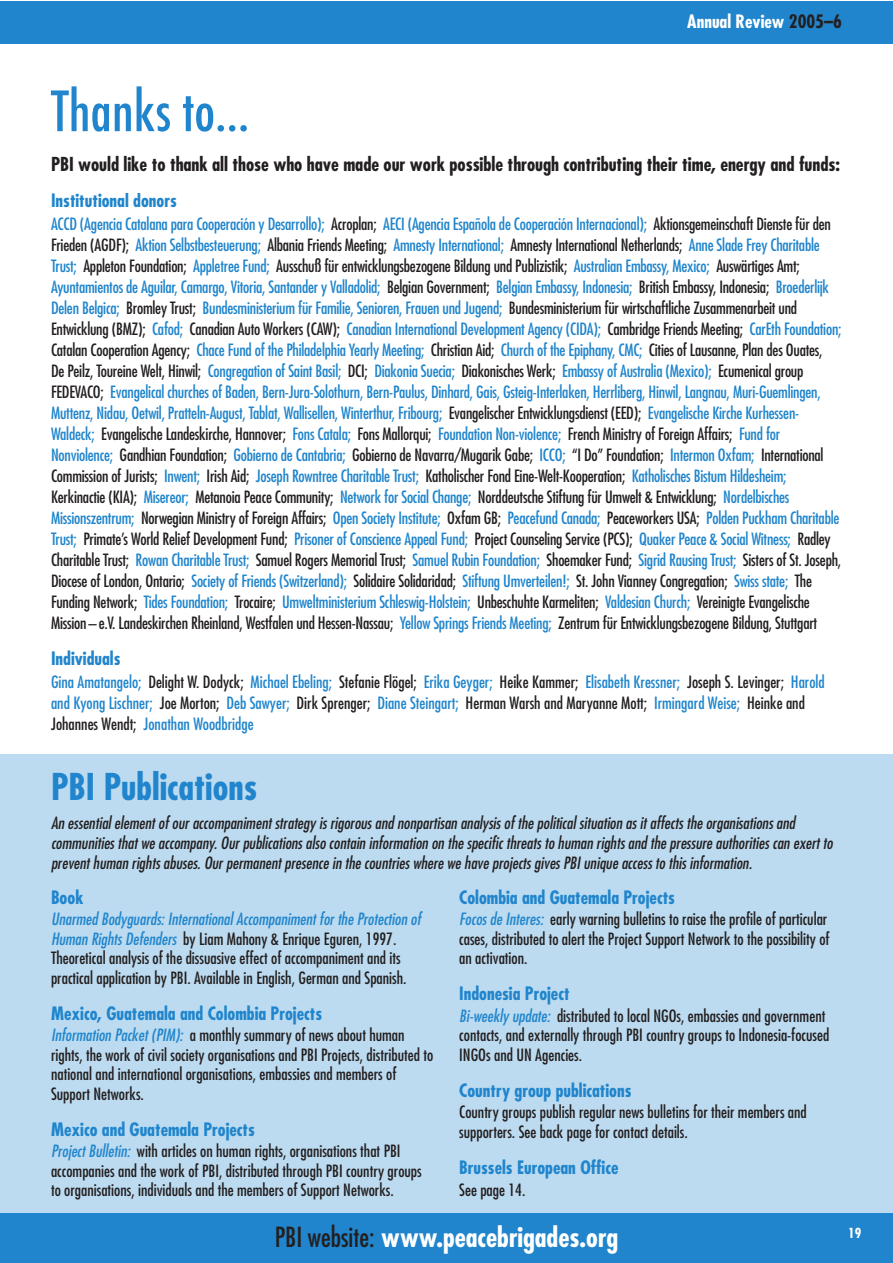
<style>
.page{position:relative;width:893px;height:1263px;background:#fff}
.page>*{position:absolute;margin:0;border:0;box-sizing:border-box;transform-origin:0 0}
.t1{font:500 condensed 54px "Futura";color:#2085cc}
.t2{font:700 condensed 36px "Futura";color:#2085cc}
.t3{font:700 condensed 27px "Futura";color:#fff}
.t4{font:700 condensed 18.75px "Futura";letter-spacing:-.005em;color:#231f20}
.t5{font:700 condensed 18px "Futura";color:#2085cc}
.t6{font:700 condensed 18px "Futura";color:#fff}
.t7{font:condensed 16.5px/21px "Futura";letter-spacing:-.015em;color:#2085cc}
.t8{font:condensed 16.5px/19.5px "Futura";color:#231f20}
.t9{font:italic condensed 16.5px/20.2px "Futura";color:#231f20}
.t10{font:700 condensed 13.5px "Futura";color:#fff}
.s1{color:#231f20}
.s2{font-style:italic;color:#2085cc}
.s3{font-weight:400;color:#231f20}
</style>
<div class="page">
<div style="left:0;top:1px;width:893px;height:43px;background:#2085cc"></div>
<div style="left:0;top:754px;width:893px;height:509px;background:#bcdbf0"></div>
<div style="left:0;top:1213px;width:893px;height:50px;background:#2085cc"></div>
<p class="t6" style="left:687px;top:13px;width:156px">Annual Review <span class="s1">2005–6</span></p>
<h1 class="t1" style="left:51px;top:86px;width:200px">Thanks to…</h1>
<p class="t4" style="left:51px;top:156px;width:790px">PBI would like to thank all those who have made our work possible through contributing their time, energy and funds:</p>
<p class="t5" style="left:51px;top:193px;width:127px">Institutional donors</p>
<p class="t7" style="left:51px;top:215px;width:792px">ACCD (Agencia Catalana para Cooperación y Desarrollo); <span class="s1">Acroplan;</span> AECI (Agencia Española de Cooperación Internacional); <span class="s1">Aktionsgemeinschaft Dienste für den Frieden (AGDF);</span> Aktion Selbstbesteuerung; <span class="s1">Albania Friends Meeting;</span> Amnesty International; <span class="s1">Amnesty International Netherlands;</span> Anne Slade Frey Charitable Trust; <span class="s1">Appleton Foundation;</span> Appletree Fund; <span class="s1">Ausschuß für entwicklungsbezogene Bildung und Publizistik;</span> Australian Embassy, Mexico; <span class="s1">Auswärtiges Amt; </span>Ayuntamientos de Aguilar, Camargo, Vitoria, Santander y Valladolid; <span class="s1">Belgian Government;</span> Belgian Embassy, Indonesia; <span class="s1">British Embassy, Indonesia;</span> Broederlijk Delen Belgica; <span class="s1">Bromley Trust;</span> Bundesministerium für Familie, Senioren, Frauen und Jugend; <span class="s1">Bundesministerium für wirtschaftliche Zusammenarbeit und Entwicklung (BMZ);</span> Cafod; <span class="s1">Canadian Auto Workers (CAW);</span> Canadian International Development Agency (CIDA); <span class="s1">Cambridge Friends Meeting;</span> CarEth Foundation; <span class="s1">Catalan Cooperation Agency;</span> Chace Fund of the Philadelphia Yearly Meeting; <span class="s1">Christian Aid;</span> Church of the Epiphany, CMC; <span class="s1">Cities of Lausanne, Plan des Ouates,<br>De Peilz, Toureine Welt, Hinwil;</span> Congregation of Saint Basil; <span class="s1">DCI;</span> Diakonia Suecia; <span class="s1">Diakonisches Werk;</span> Embassy of Australia (Mexico); <span class="s1">Ecumenical group FEDEVACO;</span> Evangelical churches of Baden, Bern-Jura-Solothurn, Bern-Paulus, Dinhard, Gais, Gsteig-Interlaken, Herrliberg, Hinwil, Langnau, Muri-Guemlingen, Muttenz, Nidau, Oetwil, Pratteln-August, Tablat, Wallisellen, Winterthur, Fribourg; <span class="s1">Evangelischer Entwicklungsdienst (EED);</span> Evangelische Kirche Kurhessen-Waldeck; <span class="s1">Evangelische Landeskirche, Hannover;</span> Fons Catala; <span class="s1">Fons Mallorqui;</span> Foundation Non-violence; <span class="s1">French Ministry of Foreign Affairs;</span> Fund for Nonviolence; <span class="s1">Gandhian Foundation;</span> Gobierno de Cantabria; <span class="s1">Gobierno de Navarra/Mugarik Gabe;</span> ICCO; <span class="s1">“I Do” Foundation;</span> Intermon Oxfam; <span class="s1">International Commission of Jurists;</span> Inwent; <span class="s1">Irish Aid;</span> Joseph Rowntree Charitable Trust; <span class="s1">Katholischer Fond Eine-Welt-Kooperation;</span> Katholisches Bistum Hildesheim; <span class="s1">Kerkinactie (KIA);</span> Misereor; <span class="s1">Metanoia Peace Community;</span> Network for Social Change; <span class="s1">Norddeutsche Stiftung für Umwelt &amp; Entwicklung;</span> Nordelbisches Missionszentrum; <span class="s1">Norwegian Ministry of Foreign Affairs;</span> Open Society Institute; <span class="s1">Oxfam GB;</span> Peacefund Canada; <span class="s1">Peaceworkers USA;</span> Polden Puckham Charitable Trust; <span class="s1">Primate’s World Relief Development Fund;</span> Prisoner of Conscience Appeal Fund; <span class="s1">Project Counseling Service (PCS);</span> Quaker Peace &amp; Social Witness; <span class="s1">Radley Charitable Trust;</span> Rowan Charitable Trust; <span class="s1">Samuel Rogers Memorial Trust;</span> Samuel Rubin Foundation; <span class="s1">Shoemaker Fund;</span> Sigrid Rausing Trust; <span class="s1">Sisters of St. Joseph, Diocese of London, Ontario;</span> Society of Friends (Switzerland); <span class="s1">Solidaire Solidaridad;</span> Stiftung Umverteilen!; <span class="s1">St. John Vianney Congregation;</span> Swiss state; <span class="s1">The Funding Network;</span> Tides Foundation; <span class="s1">Trocaire;</span> Umweltministerium Schleswig-Holstein; <span class="s1">Unbeschuhte Karmeliten;</span> Valdesian Church; <span class="s1">Vereinigte Evangelische Mission – e.V. Landeskirchen Rheinland, Westfalen und Hessen-Nassau;</span> Yellow Springs Friends Meeting; <span class="s1">Zentrum für Entwicklungsbezogene Bildung, Stuttgart</span></p>
<p class="t5" style="left:51px;top:651px;width:71px">Individuals</p>
<p class="t7" style="left:51px;top:673px;width:775px">Gina Amatangelo; <span class="s1">Delight W. Dodyck;</span> Michael Ebeling; <span class="s1">Stefanie Flögel;</span> Erika Geyger; <span class="s1">Heike Kammer;</span> Elisabeth Kressner; <span class="s1">Joseph S. Levinger;</span> Harold and Kyong Lischner; <span class="s1">Joe Morton;</span> Deb Sawyer; <span class="s1">Dirk Sprenger;</span> Diane Steingart; <span class="s1">Herman Warsh and Maryanne Mott;</span> Irmingard Weise; <span class="s1">Heinke and<br>Johannes Wendt;</span> Jonathan Woodbridge</p>
<h2 class="t2" style="left:51px;top:771px;width:208px">PBI Publications</h2>
<p class="t9" style="left:51px;top:814px;width:786px">An essentialelementof ouraccompanimentstrategy isrigorousand nonpartisan analysisof the politicalsituation asitaffectsthe organisationsand communitiesthatwe accompany.Ourpublicationsalso contain information on the specificthreatsto human rightsand the pressure authoritiescan exertto preventhuman rightsabuses.Ourpermanentpresence in the countrieswhere we have projectsgivesPBIunique accessto thisinformation.</p>
<p class="t5" style="left:51px;top:889px;width:34px">Book</p>
<p class="t8" style="left:51px;top:911px;width:371px"><span class="s2">Unarmed Bodyguards:InternationalAccompanimentforthe Protection of Human RightsDefenders</span> by Liam Mahony &amp; Enrique Eguren, 1997.<br>Theoretical analysis of the dissuasive effect of accompaniment and its practical application by PBI. Available in English, German and Spanish.</p>
<p class="t5" style="left:51px;top:1005px;width:273px">Mexico, Guatemala and Colombia Projects</p>
<p class="t8" style="left:51px;top:1027px;width:384px"><span class="s2">Information Packet(PIM):</span> a monthly summary of news about human rights, the work of civil society organisations and PBI Projects, distributed to national and international organisations, embassies and members of Support Networks.</p>
<p class="t5" style="left:51px;top:1121px;width:205px">Mexico and Guatemala Projects</p>
<p class="t8" style="left:51px;top:1143px;width:372px"><span class="s2">ProjectBulletin:</span> with articles on human rights, organisations that PBI accompanies and the work of PBI, distributed through PBI country groups to organisations, individuals and the members of Support Networks.</p>
<p class="t5" style="left:459px;top:889px;width:217px">Colombia and Guatemala Projects</p>
<p class="t8" style="left:459px;top:911px;width:372px"><span class="s2">Focosde Interes:</span> early warning bulletins to raise the profile of particular cases, distributed to alert the Project Support Network to the possibility of an activation.</p>
<p class="t5" style="left:459px;top:985px;width:112px">Indonesia Project</p>
<p class="t8" style="left:459px;top:1007px;width:372px"><span class="s2">Bi-weekly update:</span> distributed to local NGOs, embassies and government contacts, and externally through PBI country groups to Indonesia-focused<br>INGOs and UN Agencies.</p>
<p class="t5" style="left:459px;top:1082px;width:174px">Country group publications</p>
<p class="t8" style="left:459px;top:1104px;width:349px">Country groups publish regular news bulletins for their members and supporters. See back page for contact details.</p>
<p class="t5" style="left:459px;top:1159px;width:161px">Brussels European Office</p>
<p class="t8" style="left:459px;top:1181px;width:68px">See page 14.</p>
<h3 class="t3" style="left:275px;top:1225px;width:345px"><span class="s3">PBI website:</span> www.peacebrigades.org</h3>
<p class="t10" style="left:848px;top:1227px;width:15px">19</p>
</div>
